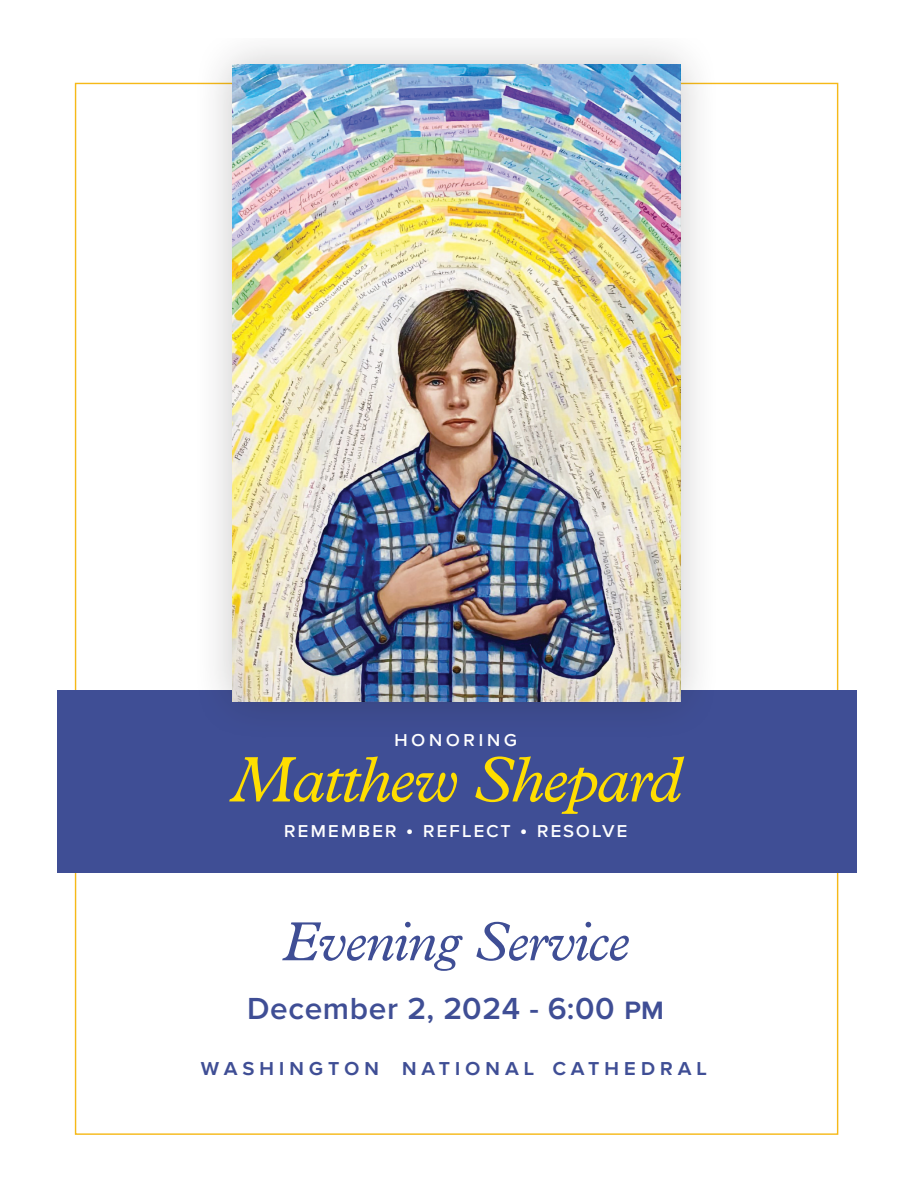
<style>
.page{position:relative;width:918px;height:1188px;background:#fff}
.page>*{position:absolute;margin:0;border:0;box-sizing:border-box;transform-origin:0 0}
.t1{font:italic 64.95px "Plantin MT Pro";letter-spacing:-.025em;color:#ffde00}
.t2{font:italic 55.5px "Plantin MT Pro";letter-spacing:-.02em;color:#3f4e95}
.t3{font:600 31.65px "Proxima Nova";letter-spacing:.02em;color:#3f4e95}
.t4{font:600 23.55px "Proxima Nova";letter-spacing:.195em;color:#3f4e95}
.t5{font:500 21.6px "Proxima Nova";letter-spacing:.08em;color:#fff}
.t6{font:500 21.6px "Proxima Nova";letter-spacing:.15em;color:#fff}
</style>
<div class="page">
<div style="left:57px;top:691px;width:799px;height:182px;background:#3f4e95"></div>
<div style="left:191px;top:38px;width:531px;height:705px;background:#231f20;opacity:.25"></div>
<img style="left:233px;top:64px;width:447px;height:637px">
<p class="t6" style="left:394px;top:723px;width:124px">honoring</p>
<h1 class="t1" style="left:230px;top:742px;width:452px">Matthew Shepard</h1>
<p class="t5" style="left:284px;top:814px;width:345px">remember • reflect • resolve</p>
<h2 class="t2" style="left:282px;top:909px;width:349px">Evening Service</h2>
<h3 class="t3" style="left:247px;top:985px;width:419px">December 2, 2024 - 6:00 pm</h3>
<p class="t4" style="left:201px;top:1050px;width:508px">washington national cathedral</p>
</div>
